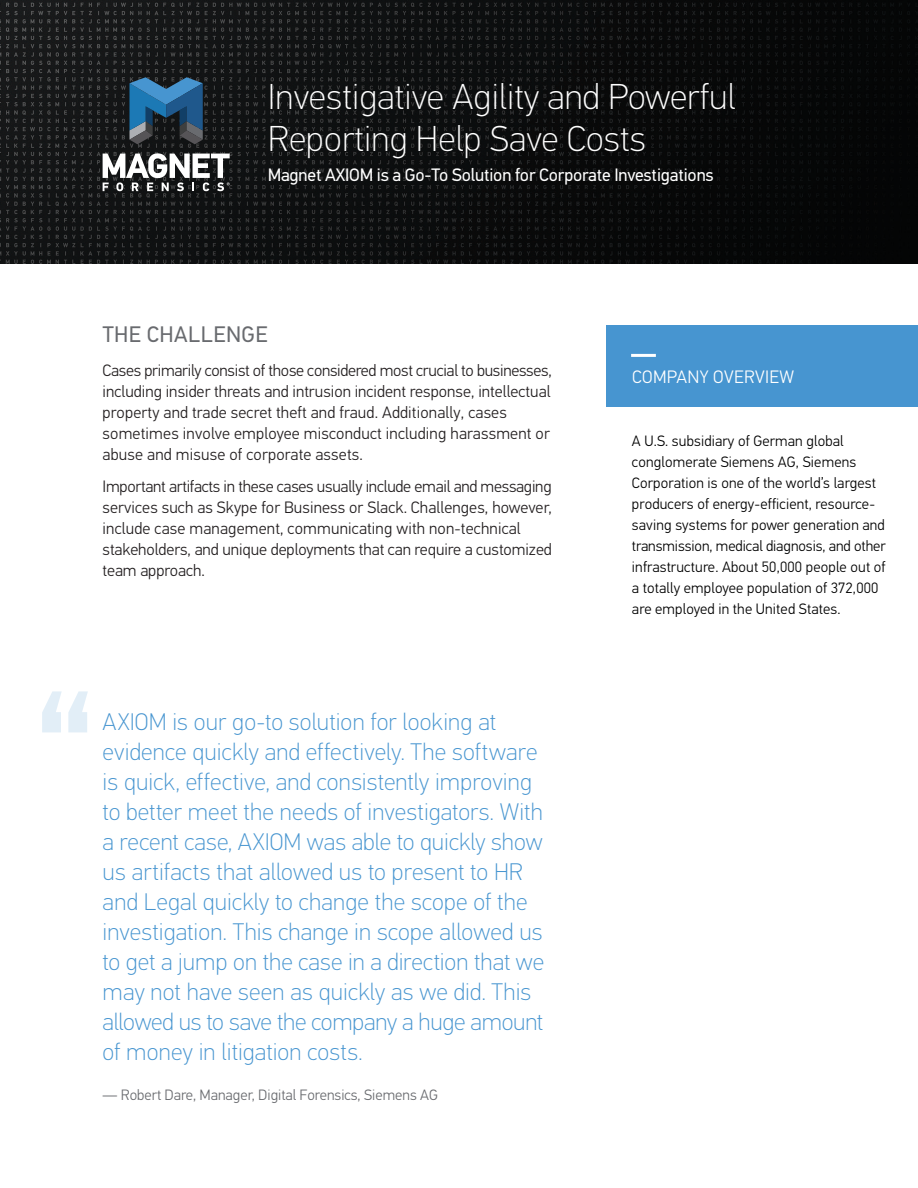
<style>
.page{position:relative;width:918px;height:1188px;background:#fff}
.page>*{position:absolute;margin:0;border:0;box-sizing:border-box;transform-origin:0 0}
.t1{font:100 36px/42px "PF Din Text Pro";letter-spacing:.005em;color:#fff}
.t2{font:100 24px/30px "PF Din Text Pro";letter-spacing:.005em;color:#4795d0}
.t3{font:22.5px "PF Din Text Pro";letter-spacing:.02em;color:#696b6f}
.t4{font:18px "PF Din Text Pro";letter-spacing:-.01em;color:#fff}
.t5{font:300 18px "PF Din Text Pro";letter-spacing:.02em;color:#fff}
.t6{font:300 16.5px/21px "PF Din Text Pro";color:#231f20}
.t7{font:300 15px/21px "PF Din Text Pro";letter-spacing:.01em;color:#000}
.t8{font:300 15px "PF Din Text Pro";color:#696b6f}
</style>
<div class="page">
<img style="left:0;top:0;width:918px;height:264px">
<svg style="left:130px;top:77px;width:73px;height:67px"></svg>
<svg style="left:103px;top:153px;width:127px;height:38px"></svg>
<svg style="left:42px;top:691px;width:46px;height:41px"></svg>
<div style="left:606px;top:325px;width:312px;height:81px;background:#4795d0"></div>
<hr style="left:631px;top:354px;width:25px;height:3px;background:#fff">
<h1 class="t1" style="left:268px;top:76px;width:469px">Investigative Agility and Powerful<br>Reporting Help Save Costs</h1>
<p class="t4" style="left:268px;top:164px;width:447px">Magnet AXIOM is a Go-To Solution for Corporate Investigations</p>
<h3 class="t3" style="left:103px;top:321px;width:166px">THE CHALLENGE</h3>
<p class="t6" style="left:103px;top:361px;width:451px">Cases primarily consist of those considered most crucial to businesses, including insider threats and intrusion incident response, intellectual property and trade secret theft and fraud. Additionally, cases sometimes involve employee misconduct including harassment or abuse and misuse of corporate assets.</p>
<p class="t6" style="left:103px;top:476px;width:451px">Important artifacts in these cases usually include email and messaging services such as Skype for Business or Slack. Challenges, however, include case management, communicating with non-technical stakeholders, and unique deployments that can require a customized team approach.</p>
<p class="t2" style="left:103px;top:707px;width:443px">AXIOM is our go-to solution for looking at evidence quickly and effectively. The software is quick, effective, and consistently improving to better meet the needs of investigators. With a recent case, AXIOM was able to quickly show us artifacts that allowed us to present to HR and Legal quickly to change the scope of the investigation. This change in scope allowed us to get a jump on the case in a direction that we may not have seen as quickly as we did. This allowed us to save the company a huge amount of money in litigation costs.</p>
<p class="t8" style="left:103px;top:1086px;width:337px">— Robert Dare, Manager, Digital Forensics, Siemens AG</p>
<p class="t5" style="left:632px;top:366px;width:164px">COMPANY OVERVIEW</p>
<p class="t7" style="left:632px;top:430px;width:255px">A U.S. subsidiary of German global conglomerate Siemens AG, Siemens Corporation is one of the world’s largest producers of energy-efficient, resource&shy;saving systems for power generation and transmission, medical diagnosis, and other infrastructure. About 50,000 people out of a totally employee population of 372,000 are employed in the United States.</p>
</div>
